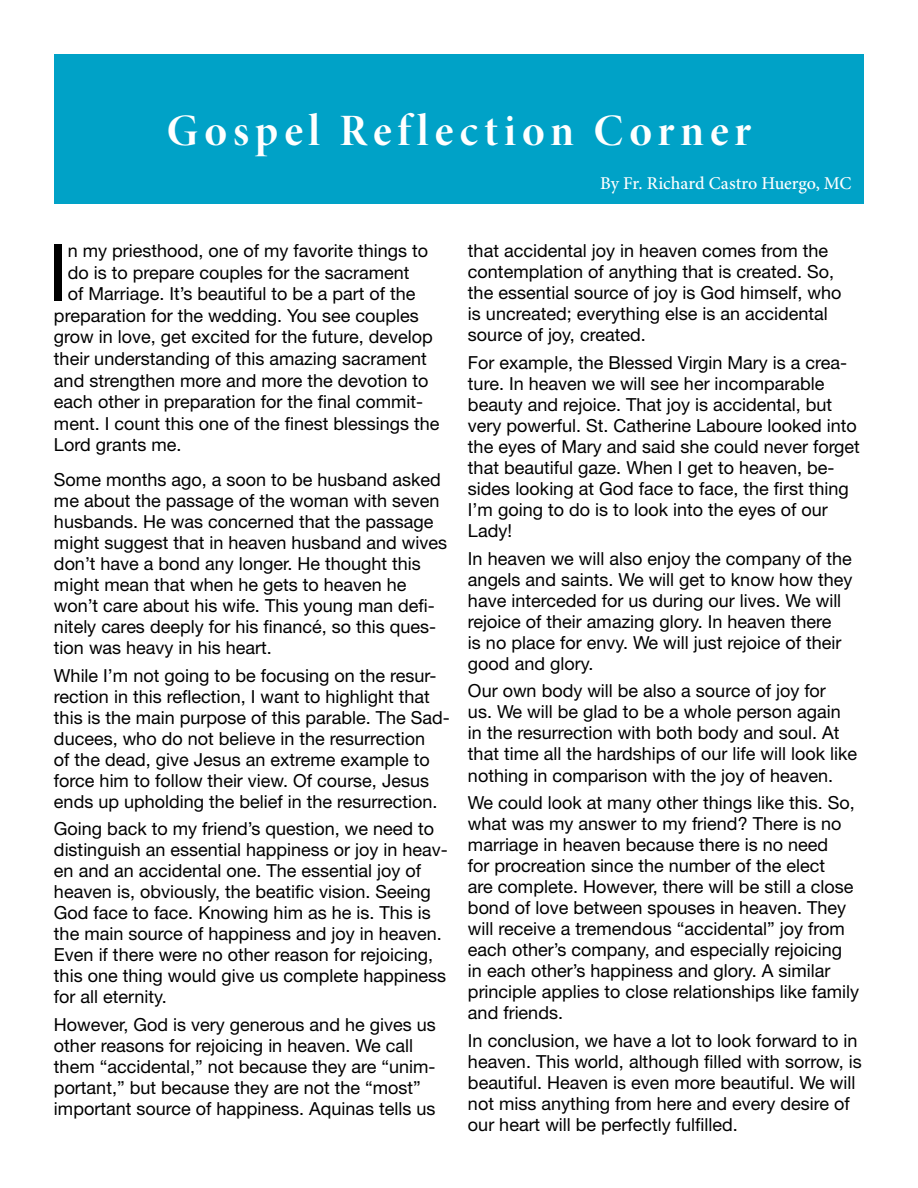
<style>
.page{position:relative;width:918px;height:1188px;background:#fff}
.page>*{position:absolute;margin:0;border:0;box-sizing:border-box;transform-origin:0 0}
.t1{font:78.45px "Helvetica Neue LT Std";color:#000}
.t2{font:45px "Minion Pro Bold Disp";letter-spacing:.13em;color:#fff}
.t3{font:18px/21px "Helvetica Neue LT Std";color:#000}
.t4{font:500 18px "Minion Pro";letter-spacing:-.005em;color:#fff}
</style>
<div class="page">
<div style="left:54px;top:54px;width:810px;height:149px;background:#00a2c7"></div>
<h2 class="t2" style="left:167px;top:104px;width:586px">Gospel Reflection Corner</h2>
<p class="t4" style="left:600px;top:173px;width:253px">By Fr. Richard Castro Huergo, MC</p>
<h1 class="t1" style="left:48px;top:225px;width:22px">I</h1>
<p class="t3" style="left:68px;top:240px;width:362px">n my priesthood, one of my favorite things to</p>
<p class="t3" style="left:68px;top:261px;width:343px">do is to prepare couples for the sacrament</p>
<p class="t3" style="left:68px;top:283px;width:349px">of Marriage. It’s beautiful to be a part of the</p>
<p class="t3" style="left:54px;top:305px;width:366px">preparation for the wedding. You see couples</p>
<p class="t3" style="left:54px;top:326px;width:380px">grow in love, get excited for the future, develop</p>
<p class="t3" style="left:54px;top:348px;width:374px">their understanding of this amazing sacrament</p>
<p class="t3" style="left:54px;top:369px;width:376px">and strengthen more and more the devotion to</p>
<p class="t3" style="left:54px;top:391px;width:371px">each other in preparation for the final commit-</p>
<p class="t3" style="left:54px;top:413px;width:387px">ment. I count this one of the finest blessings the</p>
<p class="t3" style="left:54px;top:434px;width:129px">Lord grants me.</p>
<p class="t3" style="left:54px;top:469px;width:395px">Some months ago, a soon to be husband asked me about the passage of the woman with seven husbands. He was concerned that the passage might suggest that in heaven husband and wives don’t have a bond any longer. He thought this might mean that when he gets to heaven he won’t care about his wife. This young man defi&shy;nitely cares deeply for his financé, so this ques&shy;tion was heavy in his heart.</p>
<p class="t3" style="left:54px;top:664px;width:397px">While I’m not going to be focusing on the resur&shy;rection in this reflection, I want to highlight that this is the main purpose of this parable. The Sad&shy;ducees, who do not believe in the resurrection<br>of the dead, give Jesus an extreme example to force him to follow their view. Of course, Jesus ends up upholding the belief in the resurrection.</p>
<p class="t3" style="left:54px;top:818px;width:395px">Going back to my friend’s question, we need to distinguish an essential happiness or joy in heav&shy;en and an accidental one. The essential joy of heaven is, obviously, the beatific vision. Seeing God face to face. Knowing him as he is. This is the main source of happiness and joy in heaven.<br>Even if there were no other reason for rejoicing, this one thing would give us complete happiness for all eternity.</p>
<p class="t3" style="left:54px;top:1014px;width:383px">However, God is very generous and he gives us other reasons for rejoicing in heaven. We call them “accidental,” not because they are “unim&shy;portant,” but because they are not the “most” important source of happiness. Aquinas tells us</p>
<p class="t3" style="left:468px;top:240px;width:375px">that accidental joy in heaven comes from the contemplation of anything that is created. So, the essential source of joy is God himself, who is uncreated; everything else is an accidental source of joy, created.</p>
<p class="t3" style="left:468px;top:352px;width:393px">For example, the Blessed Virgin Mary is a crea&shy;ture. In heaven we will see her incomparable beauty and rejoice. That joy is accidental, but very powerful. St. Catherine Laboure looked into the eyes of Mary and said she could never forget that beautiful gaze. When I get to heaven, be&shy;sides looking at God face to face, the first thing I’m going to do is to look into the eyes of our Lady!</p>
<p class="t3" style="left:468px;top:548px;width:386px">In heaven we will also enjoy the company of the angels and saints. We will get to know how they have interceded for us during our lives. We will rejoice of their amazing glory. In heaven there<br>is no place for envy. We will just rejoice of their good and glory.</p>
<p class="t3" style="left:468px;top:680px;width:391px">Our own body will be also a source of joy for<br>us. We will be glad to be a whole person again in the resurrection with both body and soul. At that time all the hardships of our life will look like nothing in comparison with the joy of heaven.</p>
<p class="t3" style="left:468px;top:792px;width:393px">We could look at many other things like this. So, what was my answer to my friend? There is no marriage in heaven because there is no need<br>for procreation since the number of the elect<br>are complete. However, there will be still a close bond of love between spouses in heaven. They will receive a tremendous “accidental” joy from each other’s company, and especially rejoicing in each other’s happiness and glory. A similar principle applies to close relationships like family and friends.</p>
<p class="t3" style="left:468px;top:1030px;width:395px">In conclusion, we have a lot to look forward to in heaven. This world, although filled with sorrow, is beautiful. Heaven is even more beautiful. We will not miss anything from here and every desire of our heart will be perfectly fulfilled.</p>
</div>
